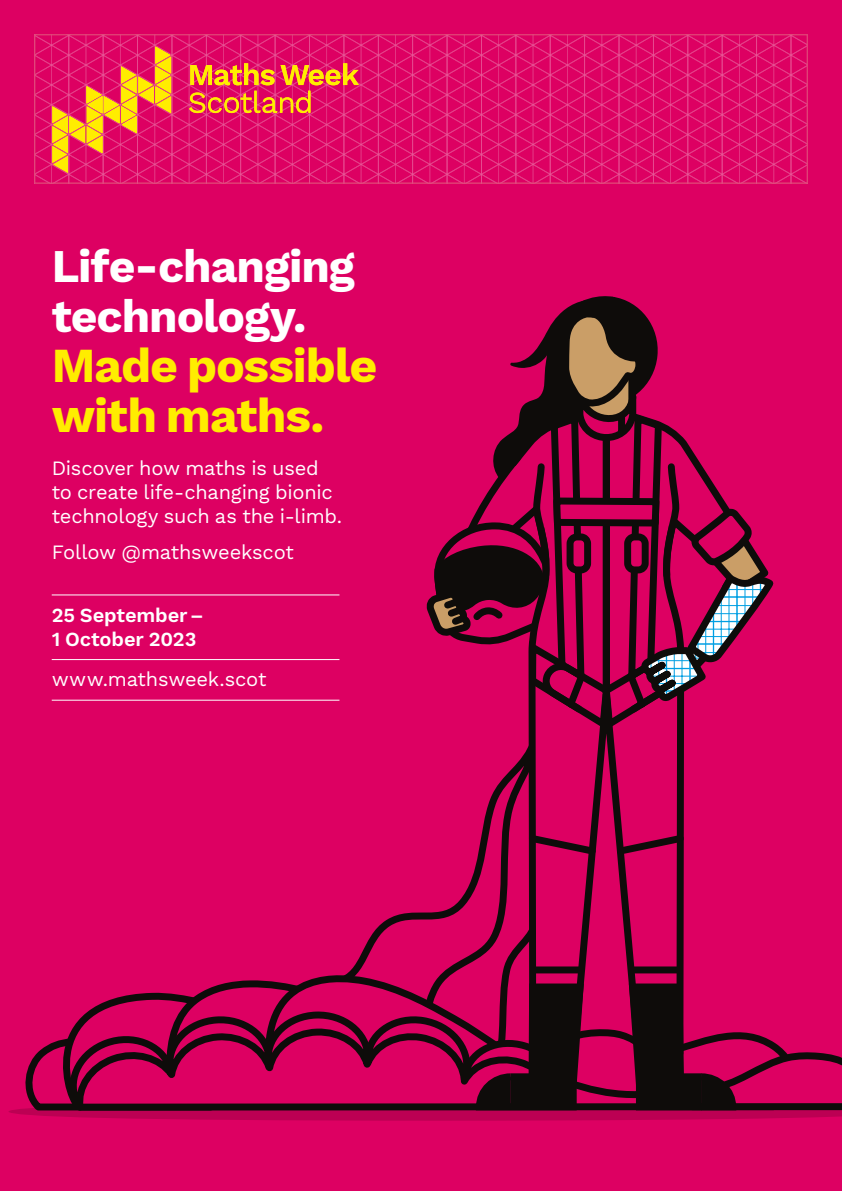
<style>
.page{position:relative;width:842px;height:1191px;background:#dd0062}
.page>*{position:absolute;margin:0;border:0;box-sizing:border-box;transform-origin:0 0}
.t1{font:700 48px/50px "Work Sans";letter-spacing:-.025em;color:#ffed00}
.t2{font:700 46px/50px "Work Sans";letter-spacing:-.025em;color:#fff}
.t3{font:20px/24px "Work Sans";letter-spacing:-.01em;color:#fff}
.t4{font:600 20px/24px "Work Sans";letter-spacing:-.005em;color:#fff}
</style>
<div class="page">
<svg style="left:36px;top:36px;width:770px;height:146px"></svg>
<div style="left:34px;top:34px;width:774px;height:150px;border:1px solid #e14176"></div>
<hr style="left:52px;top:594px;width:287px;height:1px;background:#fff">
<hr style="left:52px;top:659px;width:287px;height:1px;background:#fff">
<svg style="left:329px;top:659px;width:174px;height:308px"></svg>
<svg style="left:320px;top:967px;width:183px;height:10px"></svg>
<svg style="left:503px;top:859px;width:181px;height:118px"></svg>
<svg style="left:9px;top:977px;width:833px;height:143px"></svg>
<svg style="left:422px;top:296px;width:352px;height:563px"></svg>
<div style="left:533px;top:966px;width:47px;height:7px;background:#0e0c0a"></div>
<div style="left:632px;top:966px;width:47px;height:7px;background:#0e0c0a"></div>
<hr style="left:52px;top:700px;width:287px;height:1px;background:#fff">
<h2 class="t2" style="left:52px;top:243px;width:305px">Life-changing technology.</h2>
<h1 class="t1" style="left:52px;top:343px;width:327px">Made possible with maths.</h1>
<p class="t3" style="left:52px;top:457px;width:292px">Discover how maths is used to create life-changing bionic technology such as the i-limb.</p>
<p class="t3" style="left:52px;top:541px;width:244px">Follow @mathsweekscot</p>
<p class="t4" style="left:52px;top:604px;width:153px">25 September –<br>1 October 2023</p>
<p class="t3" style="left:52px;top:668px;width:216px">www.mathsweek.scot</p>
</div>
